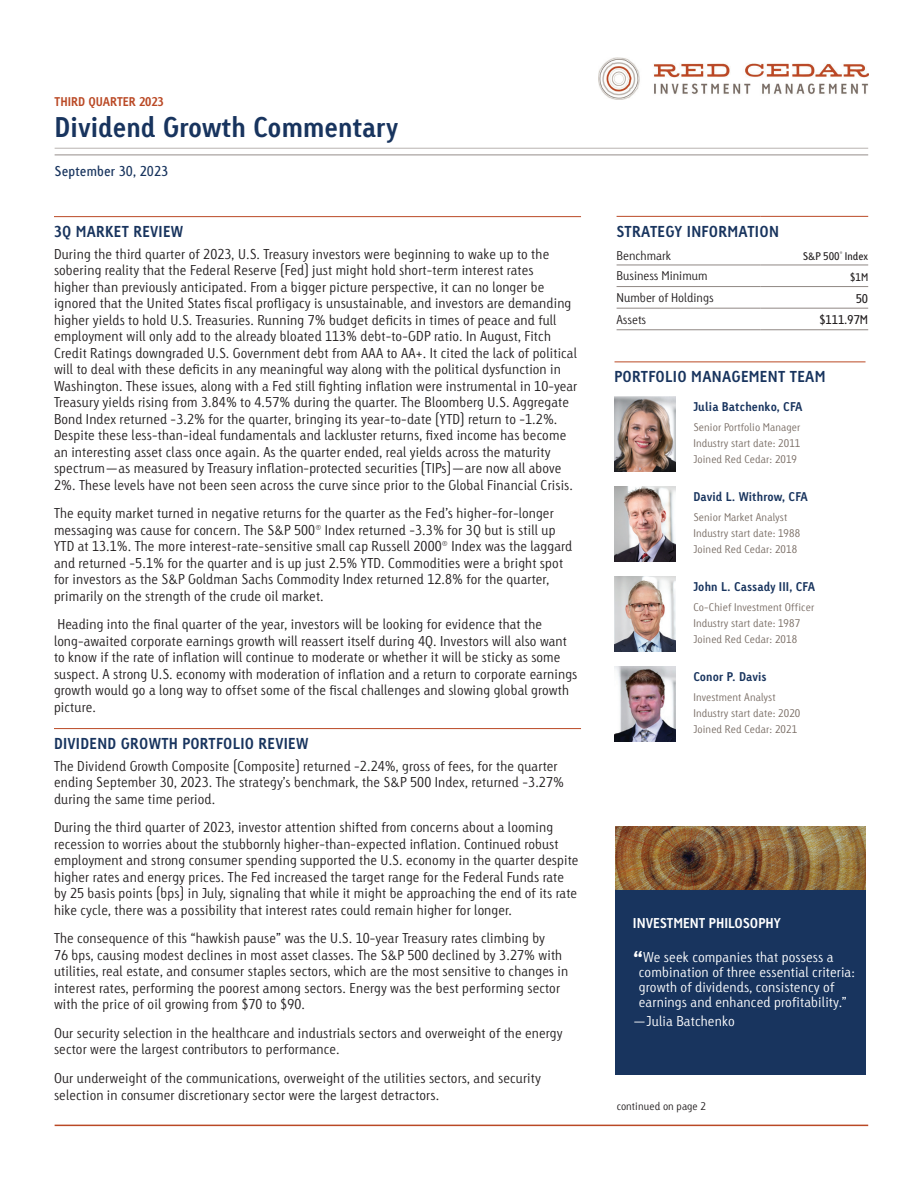
<style>
.page{position:relative;width:918px;height:1188px;background:#fff}
.page>*{position:absolute;margin:0;border:0;box-sizing:border-box;transform-origin:0 0}
.t1{font:700 27px "Tetria LT Pro";color:#18345e}
.t2{font:700 15px "Tetria LT Pro";letter-spacing:.02em;color:#18345e}
.t3{font:300 13.5px/16.5px "Tetria LT Pro";letter-spacing:.01em;color:#231f20}
.t4{font:300 13.5px/15px "Tetria LT Pro";letter-spacing:.01em;color:#fff}
.t5{font:700 13.5px "Tetria LT Pro";color:#fff}
.t6{font:13.5px "Tetria LT Pro";letter-spacing:.01em;color:#18345e}
.t7{font:700 12px "Tetria LT Pro";letter-spacing:.01em;color:#18345e}
.t8{font:300 12px "Tetria LT Pro";color:#231f20}
.t9{font:700 12px "Tetria LT Pro";color:#ba4925}
.t10{font:12px "Tetria LT Pro";color:#231f20}
.t11{font:300 10.5px/16px "Tetria LT Pro";letter-spacing:.01em;color:#796d65}
.t12{font:300 10.5px "Tetria LT Pro";letter-spacing:.01em;color:#231f20}
.t13{font:10.5px "Tetria LT Pro";color:#231f20}
.s1{font-weight:700;font-size:22.5px}
</style>
<div class="page">
<hr style="left:54px;top:216px;width:527px;height:1px;background:#ba4925">
<hr style="left:54px;top:728px;width:527px;height:1px;background:#ba4925">
<hr style="left:617px;top:216px;width:143px;height:1px;background:#ba4925">
<hr style="left:760px;top:216px;width:108px;height:1px;background:#ba4925">
<hr style="left:617px;top:265px;width:143px;height:1px;background:#908884">
<hr style="left:760px;top:265px;width:108px;height:1px;background:#908884">
<hr style="left:617px;top:286px;width:143px;height:1px;background:#908884">
<hr style="left:760px;top:286px;width:108px;height:1px;background:#908884">
<hr style="left:617px;top:308px;width:143px;height:1px;background:#908884">
<hr style="left:760px;top:308px;width:108px;height:1px;background:#908884">
<hr style="left:617px;top:330px;width:143px;height:1px;background:#908884">
<hr style="left:760px;top:330px;width:108px;height:1px;background:#908884">
<hr style="left:55px;top:154px;width:813px;height:2px;background:#908884">
<hr style="left:55px;top:148px;width:813px;height:1px;background:#908884">
<img style="left:615px;top:826px;width:251px;height:64px">
<div style="left:615px;top:890px;width:251px;height:185px;background:#18345e"></div>
<img style="left:598px;top:58px;width:270px;height:41px">
<hr style="left:615px;top:362px;width:251px;height:1px;background:#ba4925">
<img style="left:615px;top:396px;width:60px;height:75px">
<hr style="left:55px;top:1125px;width:813px;height:1px;background:#ba4925">
<img style="left:615px;top:486px;width:60px;height:75px">
<img style="left:615px;top:666px;width:60px;height:75px">
<img style="left:615px;top:576px;width:60px;height:75px">
<p class="t9" style="left:55px;top:93px;width:111px">THIRD QUARTER 2023</p>
<h1 class="t1" style="left:55px;top:109px;width:345px">Dividend Growth Commentary</h1>
<p class="t6" style="left:55px;top:163px;width:115px">September 30, 2023</p>
<p class="t2" style="left:54px;top:221px;width:131px">3Q MARKET REVIEW</p>
<p class="t3" style="left:54px;top:245px;width:525px">During the third quarter of 2023, U.S. Treasury investors were beginning to wake up to the sobering reality that the Federal Reserve (Fed) just might hold short-term interest rates<br>higher than previously anticipated. From a bigger picture perspective, it can no longer be ignored that the United States fiscal profligacy is unsustainable, and investors are demanding higher yields to hold U.S. Treasuries. Running 7% budget deficits in times of peace and full employment will only add to the already bloated 113% debt-to-GDP ratio. In August, Fitch Credit Ratings downgraded U.S. Government debt from AAA to AA+. It cited the lack of political will to deal with these deficits in any meaningful way along with the political dysfunction in Washington. These issues, along with a Fed still fighting inflation were instrumental in 10-year Treasury yields rising from 3.84% to 4.57% during the quarter. The Bloomberg U.S. Aggregate Bond Index returned -3.2% for the quarter, bringing its year-to-date (YTD) return to -1.2%.<br>Despite these less-than-ideal fundamentals and lackluster returns, fixed income has become an interesting asset class once again. As the quarter ended, real yields across the maturity spectrum—as measured by Treasury inflation-protected securities (TIPs)—are now all above 2%. These levels have not been seen across the curve since prior to the Global Financial Crisis.</p>
<p class="t3" style="left:54px;top:505px;width:520px">The equity market turned in negative returns for the quarter as the Fed’s higher-for-longer messaging was cause for concern. The S&amp;P 500® Index returned -3.3% for 3Q but is still up YTD at 13.1%. The more interest-rate-sensitive small cap Russell 2000® Index was the laggard and returned -5.1% for the quarter and is up just 2.5% YTD. Commodities were a bright spot for investors as the S&amp;P Goldman Sachs Commodity Index returned 12.8% for the quarter, primarily on the strength of the crude oil market.</p>
<p class="t3" style="left:54px;top:616px;width:525px">Heading into the final quarter of the year, investors will be looking for evidence that the long-awaited corporate earnings growth will reassert itself during 4Q. Investors will also want to know if the rate of inflation will continue to moderate or whether it will be sticky as some suspect. A strong U.S. economy with moderation of inflation and a return to corporate earnings growth would go a long way to offset some of the fiscal challenges and slowing global growth picture.</p>
<p class="t2" style="left:54px;top:733px;width:256px">DIVIDEND GROWTH PORTFOLIO REVIEW</p>
<p class="t3" style="left:54px;top:757px;width:511px">The Dividend Growth Composite (Composite) returned -2.24%, gross of fees, for the quarter ending September 30, 2023. The strategy’s benchmark, the S&amp;P 500 Index, returned -3.27% during the same time period.</p>
<p class="t3" style="left:54px;top:819px;width:526px">During the third quarter of 2023, investor attention shifted from concerns about a looming recession to worries about the stubbornly higher-than-expected inflation. Continued robust employment and strong consumer spending supported the U.S. economy in the quarter despite higher rates and energy prices. The Fed increased the target range for the Federal Funds rate by 25 basis points (bps) in July, signaling that while it might be approaching the end of its rate hike cycle, there was a possibility that interest rates could remain higher for longer.</p>
<p class="t3" style="left:54px;top:930px;width:516px">The consequence of this “hawkish pause” was the U.S. 10-year Treasury rates climbing by<br>76 bps, causing modest declines in most asset classes. The S&amp;P 500 declined by 3.27% with utilities, real estate, and consumer staples sectors, which are the most sensitive to changes in interest rates, performing the poorest among sectors. Energy was the best performing sector with the price of oil growing from $70 to $90.</p>
<p class="t3" style="left:54px;top:1025px;width:510px">Our security selection in the healthcare and industrials sectors and overweight of the energy sector were the largest contributors to performance.</p>
<p class="t3" style="left:54px;top:1070px;width:489px">Our underweight of the communications, overweight of the utilities sectors, and security selection in consumer discretionary sector were the largest detractors.</p>
<p class="t2" style="left:617px;top:221px;width:164px">STRATEGY INFORMATION</p>
<p class="t8" style="left:617px;top:248px;width:56px">Benchmark</p>
<p class="t13" style="left:803px;top:249px;width:67px">S&amp;P 500<sup>®</sup> Index</p>
<p class="t8" style="left:617px;top:269px;width:92px">Business Minimum</p>
<p class="t13" style="left:850px;top:271px;width:20px">$1M</p>
<p class="t8" style="left:617px;top:290px;width:99px">Number of Holdings</p>
<p class="t10" style="left:856px;top:291px;width:14px">50</p>
<p class="t8" style="left:617px;top:312px;width:31px">Assets</p>
<p class="t10" style="left:819px;top:313px;width:51px">$111.97M</p>
<p class="t2" style="left:615px;top:366px;width:213px">PORTFOLIO MANAGEMENT TEAM</p>
<p class="t7" style="left:693px;top:399px;width:111px">Julia Batchenko, CFA</p>
<p class="t11" style="left:693px;top:419px;width:109px;text-align:justify">Senior Portfolio Manager Industry start date: 2011<br>Joined Red Cedar: 2019</p>
<p class="t7" style="left:693px;top:489px;width:116px">David L. Withrow, CFA</p>
<p class="t11" style="left:693px;top:509px;width:108px">Senior Market Analyst<br>Industry start date: 1988<br>Joined Red Cedar: 2018</p>
<p class="t7" style="left:693px;top:579px;width:123px">John L. Cassady III, CFA</p>
<p class="t11" style="left:693px;top:599px;width:122px">Co-Chief Investment Officer<br>Industry start date: 1987<br>Joined Red Cedar: 2018</p>
<p class="t7" style="left:693px;top:669px;width:75px">Conor P. Davis</p>
<p class="t11" style="left:693px;top:689px;width:109px">Investment Analyst<br>Industry start date: 2020<br>Joined Red Cedar: 2021</p>
<p class="t5" style="left:633px;top:914px;width:149px">INVESTMENT PHILOSOPHY</p>
<p class="t4" style="left:639px;top:950px;width:218px;text-indent:-6px"><span class="s1">“</span>We seek companies that possess a combination of three essential criteria: growth of dividends, consistency of earnings and enhanced profitability.”</p>
<p class="t4" style="left:633px;top:1013px;width:103px">—Julia Batchenko</p>
<p class="t12" style="left:617px;top:1100px;width:91px">continued on page 2</p>
</div>
